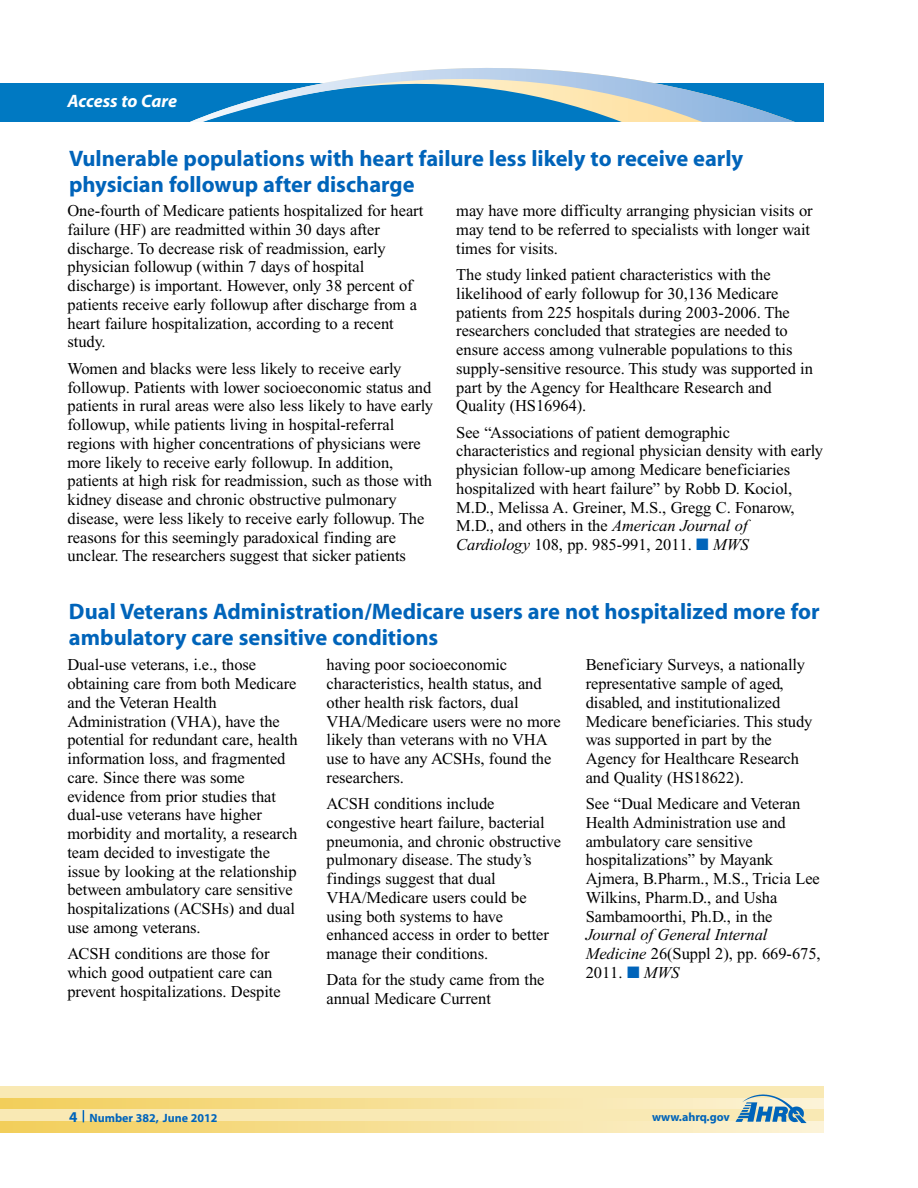
<style>
.page{position:relative;width:918px;height:1188px;background:#fff}
.page>*{position:absolute;margin:0;border:0;box-sizing:border-box;transform-origin:0 0}
.t1{font:700 22.5px/25.5px "Myriad";color:#0064ba}
.t2{font:italic 700 18px "Myriad";color:#fff}
.t3{font:16.5px/18.8px "Times New Roman";letter-spacing:-.005em;color:#000}
.t4{font:italic 16.5px/18.8px "Times New Roman";letter-spacing:-.005em;color:#000}
.t5{font:700 12px "Myriad";color:#0064ba}
.s1{font-style:italic}
.s2{color:#0064ba}
.s3{font-style:normal}
.s4{font-size:15px}
</style>
<div class="page">
<div style="left:0;top:1087px;width:823px;height:45px;background:#f9e9b4"></div>
<svg style="left:0;top:1099px;width:823px;height:10px"></svg>
<svg style="left:0;top:1122px;width:823px;height:10px"></svg>
<svg style="left:83px;top:1110px;width:1px;height:12px"></svg>
<img style="left:733px;top:1094px;width:75px;height:30px">
<div style="left:0;top:83px;width:824px;height:39px;background:#0079c2"></div>
<svg style="left:190px;top:68px;width:605px;height:54px"></svg>
<p class="t2" style="left:68px;top:95px;width:111px">Access to Care</p>
<h1 class="t1" style="left:69px;top:148px;width:676px">Vulnerable populations with heart failure less likely to receive early physician followup after discharge</h1>
<p class="t3" style="left:68px;top:203px;width:358px">One-fourth of Medicare patients hospitalized for heart failure (HF) are readmitted within 30 days after discharge. To decrease risk of readmission, early physician followup (within 7 days of hospital discharge) is important. However, only 38 percent of patients receive early followup after discharge from a heart failure hospitalization, according to a recent study.</p>
<p class="t3" style="left:68px;top:360px;width:367px">Women and blacks were less likely to receive early followup. Patients with lower socioeconomic status and patients in rural areas were also less likely to have early followup, while patients living in hospital-referral regions with higher concentrations of physicians were more likely to receive early followup. In addition, patients at high risk for readmission, such as those with kidney disease and chronic obstructive pulmonary disease, were less likely to receive early followup. The reasons for this seemingly paradoxical finding are unclear. The researchers suggest that sicker patients</p>
<p class="t3" style="left:456px;top:203px;width:358px">may have more difficulty arranging physician visits or may tend to be referred to specialists with longer wait times for visits.</p>
<p class="t3" style="left:456px;top:267px;width:358px">The study linked patient characteristics with the likelihood of early followup for 30,136 Medicare patients from 225 hospitals during 2003-2006. The researchers concluded that strategies are needed to ensure access among vulnerable populations to this supply-sensitive resource. This study was supported in part by the Agency for Healthcare Research and Quality (HS16964).</p>
<p class="t3" style="left:456px;top:424px;width:368px">See “Associations of patient demographic characteristics and regional physician density with early physician follow-up among Medicare beneficiaries hospitalized with heart failure” by Robb D. Kociol, M.D., Melissa A. Greiner, M.S., Gregg C. Fonarow, M.D., and others in the <span class="s1">American Journal of Cardiology</span> 108, pp. 985-991, 2011. <span class="s2">■</span> <span class="s1">MWS</span></p>
<h1 class="t1" style="left:69px;top:601px;width:752px">Dual Veterans Administration/Medicare users are not hospitalized more for ambulatory care sensitive conditions</h1>
<p class="t3" style="left:67px;top:657px;width:232px">Dual-use veterans, i.e., those obtaining care from both Medicare and the Veteran Health<br>Administration (VHA), have the potential for redundant care, health information loss, and fragmented care. Since there was some evidence from prior studies that dual-use veterans have higher morbidity and mortality, a research team decided to investigate the issue by looking at the relationship between ambulatory care sensitive hospitalizations (ACSHs) and dual use among veterans.</p>
<p class="t3" style="left:67px;top:946px;width:215px">ACSH conditions are those for which good outpatient care can prevent hospitalizations. Despite</p>
<p class="t3" style="left:327px;top:657px;width:236px">having poor socioeconomic characteristics, health status, and other health risk factors, dual<br>VHA/Medicare users were no more likely than veterans with no VHA use to have any ACSHs, found the researchers.</p>
<p class="t3" style="left:327px;top:796px;width:236px">ACSH conditions include congestive heart failure, bacterial pneumonia, and chronic obstructive pulmonary disease. The study’s findings suggest that dual<br>VHA/Medicare users could be using both systems to have enhanced access in order to better manage their conditions.</p>
<p class="t3" style="left:327px;top:972px;width:219px">Data for the study came from the annual Medicare Current</p>
<p class="t3" style="left:586px;top:657px;width:228px">Beneficiary Surveys, a nationally representative sample of aged, disabled, and institutionalized<br>Medicare beneficiaries. This study was supported in part by the<br>Agency for Healthcare Research and Quality (HS18622).</p>
<p class="t3" style="left:586px;top:796px;width:236px">See “Dual Medicare and Veteran<br>Health Administration use and ambulatory care sensitive hospitalizations” by Mayank<br>Ajmera, B.Pharm., M.S., Tricia Lee<br>Wilkins, Pharm.D., and Usha<br>Sambamoorthi, Ph.D., in the</p>
<p class="t4" style="left:586px;top:927px;width:236px">Journal of General Internal<br>Medicine <span class="s3">26(Suppl 2), pp. 669-675,<br>2011.</span> <span class="s2">■</span> MWS</p>
<p class="t5" style="left:69px;top:1114px;width:150px"><span class="s4">4</span> Number 382, June 2012</p>
<p class="t5" style="left:652px;top:1113px;width:79px">www.ahrq.gov</p>
</div>
